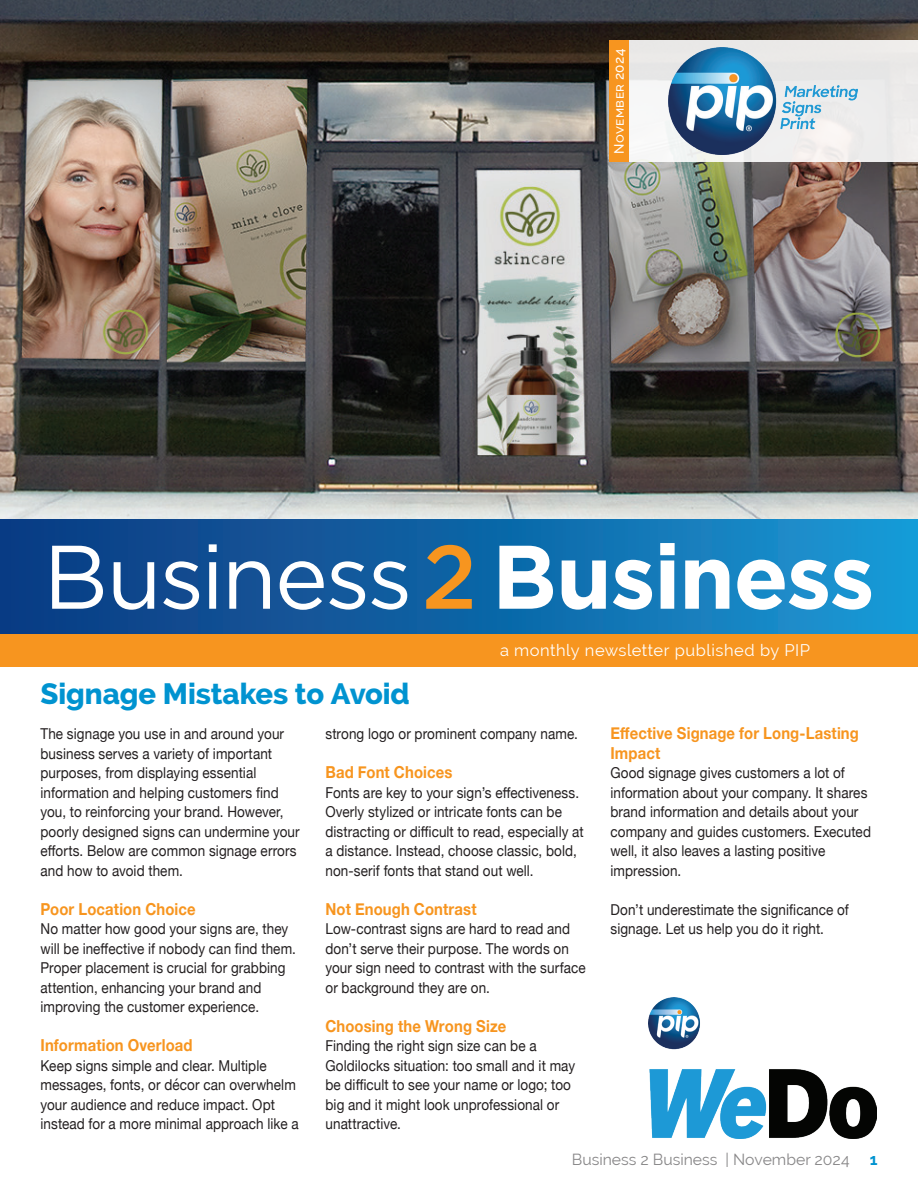
<style>
.page{position:relative;width:918px;height:1188px;background:#fff}
.page>*{position:absolute;margin:0;border:0;box-sizing:border-box;transform-origin:0 0}
.t1{font:800 29.25px "Raleway";color:#0093d0}
.t2{font:700 16.5px/19.5px "Helvetica Neue";letter-spacing:.01em;color:#f7951f;scale:.9 1}
.t3{font:16.5px "Raleway";letter-spacing:.03em;color:#fff}
.t4{font:15.75px "Raleway";color:#878687}
.t5{font:700 15.75px "Raleway";color:#0093d0}
.t6{font:15px/19.5px "Helvetica Neue";letter-spacing:.005em;color:#231f20;scale:.9 1}
.t7{font:500 13.5px "Raleway";letter-spacing:.02em;color:#fff}
</style>
<div class="page">
<div style="left:0;top:519px;width:918px;height:143px;background:linear-gradient(to right,#0b367e,#1897d3)"></div>
<div style="left:0;top:634px;width:918px;height:33px;background:#f7951f"></div>
<svg style="left:499px;top:543px;width:372px;height:67px"></svg>
<svg style="left:426px;top:545px;width:46px;height:64px;background:#7c7a64"></svg>
<svg style="left:52px;top:544px;width:355px;height:66px"></svg>
<img style="left:0;top:0;width:918px;height:519px">
<div style="left:629px;top:40px;width:289px;height:122px;background:linear-gradient(to right,#f1f1f0,#eceae9)"></div>
<div style="left:610px;top:40px;width:19px;height:122px;background:#f7951f"></div>
<img style="left:669px;top:48px;width:189px;height:107px">
<img style="left:648px;top:997px;width:228px;height:141px">
<p class="t7" style="left:611px;top:154px;width:106px;rotate:-90deg">November 2024</p>
<p class="t3" style="left:500px;top:641px;width:311px">a monthly newsletter published by PIP</p>
<h1 class="t1" style="left:40px;top:677px;width:371px">Signage Mistakes to Avoid</h1>
<p class="t6" style="left:40px;top:725px;width:290px">The signage you use in and around your business serves a variety of important purposes, from displaying essential information and helping customers find you, to reinforcing your brand. However, poorly designed signs can undermine your efforts. Below are common signage errors and how to avoid them.</p>
<p class="t2" style="left:40px;top:900px;width:174px">Poor Location Choice</p>
<p class="t6" style="left:40px;top:920px;width:285px">No matter how good your signs are, they will be ineffective if nobody can find them.<br>Proper placement is crucial for grabbing attention, enhancing your brand and improving the customer experience.</p>
<p class="t2" style="left:40px;top:1036px;width:170px">Information Overload</p>
<p class="t6" style="left:40px;top:1057px;width:288px">Keep signs simple and clear. Multiple messages, fonts, or décor can overwhelm your audience and reduce impact. Opt instead for a more minimal approach like a</p>
<p class="t6" style="left:325px;top:725px;width:282px">strong logo or prominent company name.</p>
<p class="t2" style="left:326px;top:763px;width:143px">Bad Font Choices</p>
<p class="t6" style="left:326px;top:784px;width:289px">Fonts are key to your sign’s effectiveness.<br>Overly stylized or intricate fonts can be distracting or difficult to read, especially at a distance. Instead, choose classic, bold, non-serif fonts that stand out well.</p>
<p class="t2" style="left:326px;top:900px;width:169px">Not Enough Contrast</p>
<p class="t6" style="left:326px;top:920px;width:291px">Low-contrast signs are hard to read and don’t serve their purpose. The words on your sign need to contrast with the surface or background they are on.</p>
<p class="t2" style="left:326px;top:1017px;width:202px">Choosing the Wrong Size</p>
<p class="t6" style="left:326px;top:1037px;width:279px">Finding the right sign size can be a Goldilocks situation: too small and it may be difficult to see your name or logo; too big and it might look unprofessional or unattractive.</p>
<p class="t2" style="left:610px;top:724px;width:278px">Effective Signage for Long-Lasting<br>Impact</p>
<p class="t6" style="left:610px;top:764px;width:291px">Good signage gives customers a lot of information about your company. It shares brand information and details about your company and guides customers. Executed well, it also leaves a lasting positive impression.</p>
<p class="t6" style="left:610px;top:901px;width:266px">Don’t underestimate the significance of signage. Let us help you do it right.</p>
<p class="t4" style="left:572px;top:1150px;width:279px">Business 2 Business | November 2024</p>
<p class="t5" style="left:870px;top:1150px;width:9px">1</p>
</div>
